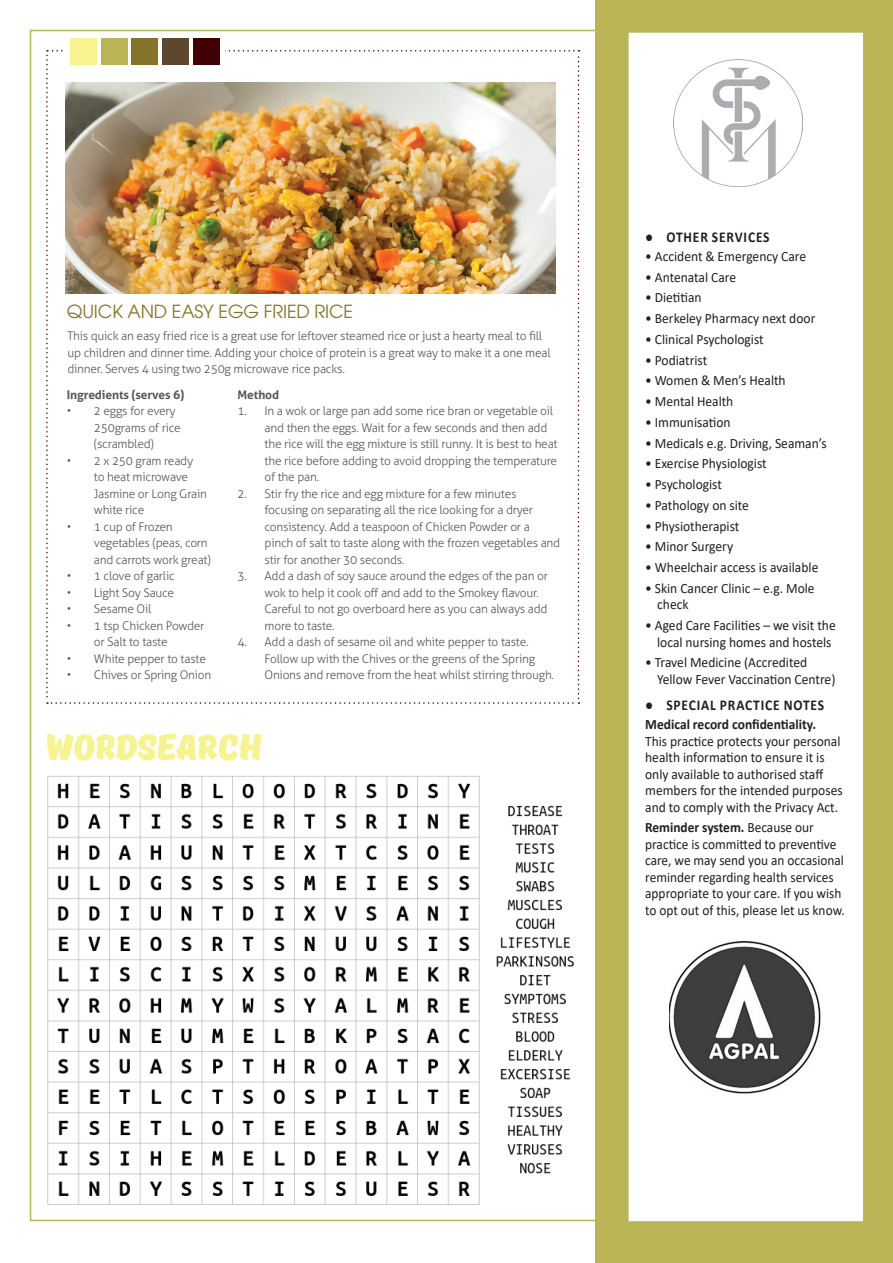
<style>
.page{position:relative;width:893px;height:1263px;background:#fff}
.page>*{position:absolute;margin:0;border:0;box-sizing:border-box;transform-origin:0 0}
.t1{font:900 36px "TT Masters";letter-spacing:-.01em;color:#f8f391}
.t2{font:18px "ITC Avant Garde Pro";letter-spacing:-.01em;color:#87742c}
.t3{font:700 15px "Calibri";letter-spacing:.06em;color:#231f20;scale:.9 1}
.t4{font:14.25px/16.5px "Calibri";color:#231f20;scale:.95 1}
.t5{font:14.25px/16.5px "Calibri";color:#231f20;scale:.94 1}
.t6{font:700 14.25px "Calibri";color:#231f20;scale:.95 1}
.t7{font:300 12px/16.5px "Aller";letter-spacing:-.02em;color:#57585a}
.t8{font:700 12px "Aller";letter-spacing:-.01em;color:#57585a}
.s1{font-weight:400}
.s2{font-weight:700}
</style>
<div class="page">
<div style="left:595px;top:0;width:298px;height:1263px;background:#b9b455"></div>
<svg style="left:46px;top:50px;width:533px;height:654px"></svg>
<img style="left:65px;top:82px;width:491px;height:212px">
<img style="left:47px;top:776px;width:433px;height:429px">
<img style="left:496px;top:805px;width:78px;height:369px">
<div style="left:64px;top:36px;width:161px;height:32px;background:#fff"></div>
<div style="left:162px;top:38px;width:27px;height:27px;background:#5e472e"></div>
<div style="left:132px;top:38px;width:26px;height:27px;background:#87742c"></div>
<div style="left:101px;top:38px;width:26px;height:27px;background:#b9b455"></div>
<div style="left:70px;top:38px;width:27px;height:27px;background:#f8f391"></div>
<div style="left:193px;top:38px;width:27px;height:27px;background:#410003"></div>
<div style="left:629px;top:33px;width:234px;height:1188px;background:#fff"></div>
<img style="left:673px;top:60px;width:130px;height:126px">
<img style="left:670px;top:942px;width:151px;height:151px">
<h2 class="t2" style="left:67px;top:301px;width:288px">QUICK AND EASY EGG FRIED RICE</h2>
<p class="t7" style="left:67px;top:328px;width:485px">This quick an easy fried rice is a great use for leftover steamed rice or just a hearty meal to fill up children and dinner time. Adding your choice of protein is a great way to make it a one meal dinner. Serves 4 using two 250g microwave rice packs.</p>
<p class="t8" style="left:67px;top:387px;width:119px">Ingredients (serves 6)</p>
<p class="t7" style="left:94px;top:403px;width:88px;text-indent:-27px">• 2 eggs for every<br>250grams of rice (scrambled)</p>
<p class="t7" style="left:94px;top:452px;width:115px;text-indent:-27px">• 2 x 250 gram ready<br>to heat microwave<br>Jasmine or Long Grain white rice</p>
<p class="t7" style="left:94px;top:518px;width:119px;text-indent:-27px">• 1 cup of Frozen vegetables (peas, corn and carrots work great)</p>
<p class="t7" style="left:67px;top:568px;width:109px">• 1 clove of garlic</p>
<p class="t7" style="left:67px;top:584px;width:109px">• Light Soy Sauce</p>
<p class="t7" style="left:67px;top:601px;width:86px">• Sesame Oil</p>
<p class="t7" style="left:94px;top:617px;width:112px;text-indent:-27px">• 1 tsp Chicken Powder or Salt to taste</p>
<p class="t7" style="left:67px;top:650px;width:141px">• White pepper to taste</p>
<p class="t7" style="left:67px;top:667px;width:146px">• Chives or Spring Onion</p>
<p class="t8" style="left:238px;top:387px;width:43px">Method</p>
<p class="t7" style="left:265px;top:403px;width:295px;text-indent:-27px">1. In a wok or large pan add some rice bran or vegetable oil and then the eggs. Wait for a few seconds and then add the rice will the egg mixture is still runny. It is best to heat the rice before adding to avoid dropping the temperature of the pan.</p>
<p class="t7" style="left:265px;top:485px;width:297px;text-indent:-27px">2. Stir fry the rice and egg mixture for a few minutes focusing on separating all the rice looking for a dryer consistency. Add a teaspoon of Chicken Powder or a pinch of salt to taste along with the frozen vegetables and stir for another 30 seconds.</p>
<p class="t7" style="left:265px;top:568px;width:285px;text-indent:-27px">3. Add a dash of soy sauce around the edges of the pan or wok to help it cook off and add to the Smokey flavour.<br>Careful to not go overboard here as you can always add more to taste.</p>
<p class="t7" style="left:265px;top:634px;width:291px;text-indent:-27px">4. Add a dash of sesame oil and white pepper to taste.<br>Follow up with the Chives or the greens of the Spring<br>Onions and remove from the heat whilst stirring through.</p>
<h1 class="t1" style="left:46px;top:723px;width:218px">WORDSEARCH</h1>
<p class="t3" style="left:645px;top:227px;width:140px"><span class="s1">●</span> OTHER SERVICES</p>
<p class="t4" style="left:645px;top:248px;width:171px">• Accident &amp; Emergency Care</p>
<p class="t4" style="left:645px;top:268px;width:97px">• Antenatal Care</p>
<p class="t4" style="left:645px;top:289px;width:61px">• Dietitian</p>
<p class="t4" style="left:645px;top:310px;width:181px">• Berkeley Pharmacy next door</p>
<p class="t4" style="left:645px;top:331px;width:126px">• Clinical Psychologist</p>
<p class="t4" style="left:645px;top:351px;width:67px">• Podiatrist</p>
<p class="t4" style="left:645px;top:372px;width:149px">• Women &amp; Men’s Health</p>
<p class="t4" style="left:645px;top:393px;width:94px">• Mental Health</p>
<p class="t4" style="left:645px;top:413px;width:91px">• Immunisation</p>
<p class="t4" style="left:645px;top:434px;width:193px">• Medicals e.g. Driving, Seaman’s</p>
<p class="t4" style="left:645px;top:455px;width:129px">• Exercise Physiologist</p>
<p class="t4" style="left:645px;top:476px;width:82px">• Psychologist</p>
<p class="t4" style="left:645px;top:496px;width:111px">• Pathology on site</p>
<p class="t4" style="left:645px;top:517px;width:101px">• Physiotherapist</p>
<p class="t4" style="left:645px;top:538px;width:94px">• Minor Surgery</p>
<p class="t4" style="left:645px;top:559px;width:184px">• Wheelchair access is available</p>
<p class="t4" style="left:657px;top:579px;width:167px;text-indent:-12px">• Skin Cancer Clinic – e.g. Mole check</p>
<p class="t4" style="left:645px;top:617px;width:202px;text-align:center">• Aged Care Facilities – we visit the local nursing homes and hostels</p>
<p class="t4" style="left:657px;top:654px;width:189px;text-indent:-12px">• Travel Medicine (Accredited<br>Yellow Fever Vaccination Centre)</p>
<p class="t3" style="left:645px;top:695px;width:200px"><span class="s1">●</span> SPECIAL PRACTICE NOTES</p>
<p class="t6" style="left:645px;top:714px;width:181px">Medical record confidentiality.</p>
<p class="t4" style="left:645px;top:732px;width:209px">This practice protects your personal health information to ensure it is only available to authorised staff members for the intended purposes and to comply with the Privacy Act.</p>
<p class="t5" style="left:645px;top:819px;width:214px"><span class="s2">Reminder system.</span> Because our practice is committed to preventive care, we may send you an occasional reminder regarding health services appropriate to your care. If you wish to opt out of this, please let us know.</p>
</div>
